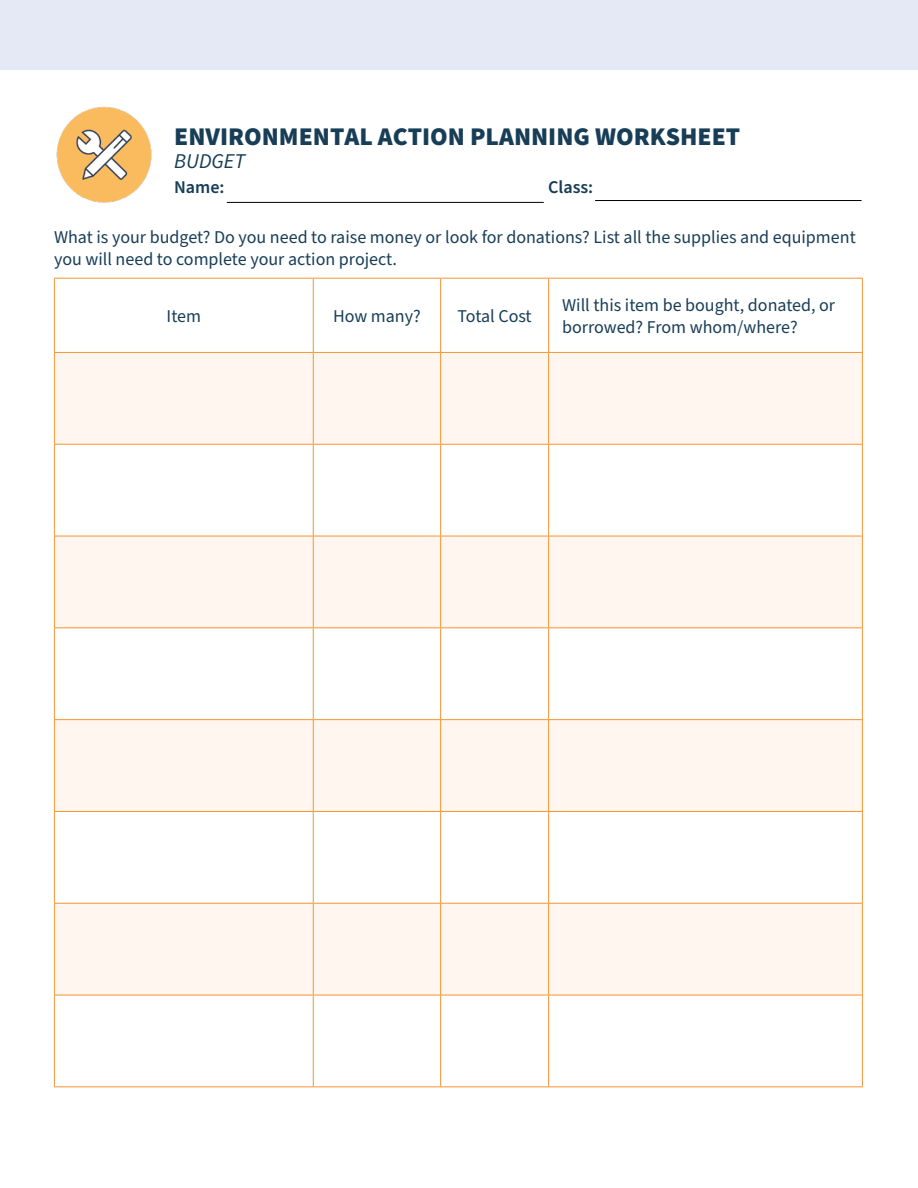
<style>
.page{position:relative;width:918px;height:1188px;background:#fff}
.page>*{position:absolute;margin:0;border:0;box-sizing:border-box;transform-origin:0 0}
.t1{font:900 25.5px "Source Sans Pro";color:#183e57}
.t2{font:italic 21px "Source Sans Pro";color:#183e57}
.t3{font:18px/22.5px "Source Sans Pro";color:#183e57}
.t4{font:600 18px "Source Sans Pro";color:#183e57}
</style>
<div class="page">
<div style="left:0;top:0;width:918px;height:70px;background:#e5e9f6"></div>
<img style="left:54px;top:105px;width:100px;height:100px;border-radius:50px">
<svg style="left:55px;top:353px;width:807px;height:642px;fill:#fff7ef"></svg>
<hr style="left:54px;top:278px;width:259px;height:1px;background:#f79332">
<hr style="left:54px;top:279px;width:1px;height:73px;background:#f79332">
<hr style="left:313px;top:278px;width:128px;height:1px;background:#f79332">
<hr style="left:313px;top:279px;width:1px;height:73px;background:#f79332">
<hr style="left:441px;top:278px;width:108px;height:1px;background:#f79332">
<hr style="left:440px;top:279px;width:1px;height:73px;background:#f79332">
<hr style="left:549px;top:278px;width:314px;height:1px;background:#f79332">
<hr style="left:548px;top:279px;width:1px;height:73px;background:#f79332">
<hr style="left:862px;top:279px;width:1px;height:73px;background:#f79332">
<hr style="left:54px;top:352px;width:259px;height:1px;background:#f79332">
<hr style="left:54px;top:353px;width:1px;height:91px;background:#f79332">
<hr style="left:313px;top:352px;width:128px;height:1px;background:#f79332">
<hr style="left:313px;top:353px;width:1px;height:91px;background:#f79332">
<hr style="left:441px;top:352px;width:108px;height:1px;background:#f79332">
<hr style="left:440px;top:353px;width:1px;height:91px;background:#f79332">
<hr style="left:549px;top:352px;width:314px;height:1px;background:#f79332">
<hr style="left:548px;top:353px;width:1px;height:91px;background:#f79332">
<hr style="left:862px;top:353px;width:1px;height:91px;background:#f79332">
<hr style="left:54px;top:444px;width:259px;height:1px;background:#f79332">
<hr style="left:54px;top:445px;width:1px;height:91px;background:#f79332">
<hr style="left:313px;top:444px;width:128px;height:1px;background:#f79332">
<hr style="left:313px;top:445px;width:1px;height:91px;background:#f79332">
<hr style="left:441px;top:444px;width:108px;height:1px;background:#f79332">
<hr style="left:440px;top:445px;width:1px;height:91px;background:#f79332">
<hr style="left:549px;top:444px;width:314px;height:1px;background:#f79332">
<hr style="left:548px;top:445px;width:1px;height:91px;background:#f79332">
<hr style="left:862px;top:445px;width:1px;height:91px;background:#f79332">
<hr style="left:54px;top:536px;width:259px;height:1px;background:#f79332">
<hr style="left:54px;top:536px;width:1px;height:91px;background:#f79332">
<hr style="left:313px;top:536px;width:128px;height:1px;background:#f79332">
<hr style="left:313px;top:536px;width:1px;height:91px;background:#f79332">
<hr style="left:441px;top:536px;width:108px;height:1px;background:#f79332">
<hr style="left:440px;top:536px;width:1px;height:91px;background:#f79332">
<hr style="left:549px;top:536px;width:314px;height:1px;background:#f79332">
<hr style="left:548px;top:536px;width:1px;height:91px;background:#f79332">
<hr style="left:862px;top:536px;width:1px;height:91px;background:#f79332">
<hr style="left:54px;top:627px;width:259px;height:1px;background:#f79332">
<hr style="left:54px;top:628px;width:1px;height:91px;background:#f79332">
<hr style="left:313px;top:627px;width:128px;height:1px;background:#f79332">
<hr style="left:313px;top:628px;width:1px;height:91px;background:#f79332">
<hr style="left:441px;top:627px;width:108px;height:1px;background:#f79332">
<hr style="left:440px;top:628px;width:1px;height:91px;background:#f79332">
<hr style="left:549px;top:627px;width:314px;height:1px;background:#f79332">
<hr style="left:548px;top:628px;width:1px;height:91px;background:#f79332">
<hr style="left:862px;top:628px;width:1px;height:91px;background:#f79332">
<hr style="left:54px;top:719px;width:259px;height:1px;background:#f79332">
<hr style="left:54px;top:720px;width:1px;height:91px;background:#f79332">
<hr style="left:313px;top:719px;width:128px;height:1px;background:#f79332">
<hr style="left:313px;top:720px;width:1px;height:91px;background:#f79332">
<hr style="left:441px;top:719px;width:108px;height:1px;background:#f79332">
<hr style="left:440px;top:720px;width:1px;height:91px;background:#f79332">
<hr style="left:549px;top:719px;width:314px;height:1px;background:#f79332">
<hr style="left:548px;top:720px;width:1px;height:91px;background:#f79332">
<hr style="left:862px;top:720px;width:1px;height:91px;background:#f79332">
<hr style="left:54px;top:811px;width:259px;height:1px;background:#f79332">
<hr style="left:54px;top:812px;width:1px;height:91px;background:#f79332">
<hr style="left:313px;top:811px;width:128px;height:1px;background:#f79332">
<hr style="left:313px;top:812px;width:1px;height:91px;background:#f79332">
<hr style="left:441px;top:811px;width:108px;height:1px;background:#f79332">
<hr style="left:440px;top:812px;width:1px;height:91px;background:#f79332">
<hr style="left:549px;top:811px;width:314px;height:1px;background:#f79332">
<hr style="left:548px;top:812px;width:1px;height:91px;background:#f79332">
<hr style="left:862px;top:812px;width:1px;height:91px;background:#f79332">
<hr style="left:54px;top:903px;width:259px;height:1px;background:#f79332">
<hr style="left:54px;top:904px;width:1px;height:91px;background:#f79332">
<hr style="left:313px;top:903px;width:128px;height:1px;background:#f79332">
<hr style="left:313px;top:904px;width:1px;height:91px;background:#f79332">
<hr style="left:441px;top:903px;width:108px;height:1px;background:#f79332">
<hr style="left:440px;top:904px;width:1px;height:91px;background:#f79332">
<hr style="left:549px;top:903px;width:314px;height:1px;background:#f79332">
<hr style="left:548px;top:904px;width:1px;height:91px;background:#f79332">
<hr style="left:862px;top:904px;width:1px;height:91px;background:#f79332">
<hr style="left:54px;top:995px;width:259px;height:1px;background:#f79332">
<hr style="left:313px;top:995px;width:128px;height:1px;background:#f79332">
<hr style="left:441px;top:995px;width:108px;height:1px;background:#f79332">
<hr style="left:549px;top:995px;width:314px;height:1px;background:#f79332">
<hr style="left:54px;top:995px;width:1px;height:91px;background:#f79332">
<hr style="left:313px;top:995px;width:1px;height:91px;background:#f79332">
<hr style="left:440px;top:995px;width:1px;height:91px;background:#f79332">
<hr style="left:548px;top:995px;width:1px;height:91px;background:#f79332">
<hr style="left:862px;top:995px;width:1px;height:91px;background:#f79332">
<hr style="left:54px;top:1086px;width:259px;height:1px;background:#f79332">
<hr style="left:313px;top:1086px;width:128px;height:1px;background:#f79332">
<hr style="left:441px;top:1086px;width:108px;height:1px;background:#f79332">
<hr style="left:549px;top:1086px;width:314px;height:1px;background:#f79332">
<hr style="left:227px;top:202px;width:317px;height:1px;background:#000">
<hr style="left:595px;top:200px;width:267px;height:1px;background:#000">
<h2 class="t1" style="left:174px;top:118px;width:568px">ENVIRONMENTAL ACTION PLANNING WORKSHEET</h2>
<h2 class="t2" style="left:174px;top:147px;width:73px">BUDGET</h2>
<h3 class="t4" style="left:174px;top:175px;width:52px">Name:</h3>
<h3 class="t4" style="left:548px;top:175px;width:47px">Class:</h3>
<p class="t3" style="left:54px;top:226px;width:803px">What is your budget? Do you need to raise money or look for donations? List all the supplies and equipment you will need to complete your action project.</p>
<p class="t3" style="left:167px;top:305px;width:36px">Item</p>
<p class="t3" style="left:333px;top:305px;width:89px">How many?</p>
<p class="t3" style="left:458px;top:305px;width:76px">Total Cost</p>
<p class="t3" style="left:562px;top:294px;width:275px">Will this item be bought, donated, or borrowed? From whom/where?</p>
</div>
